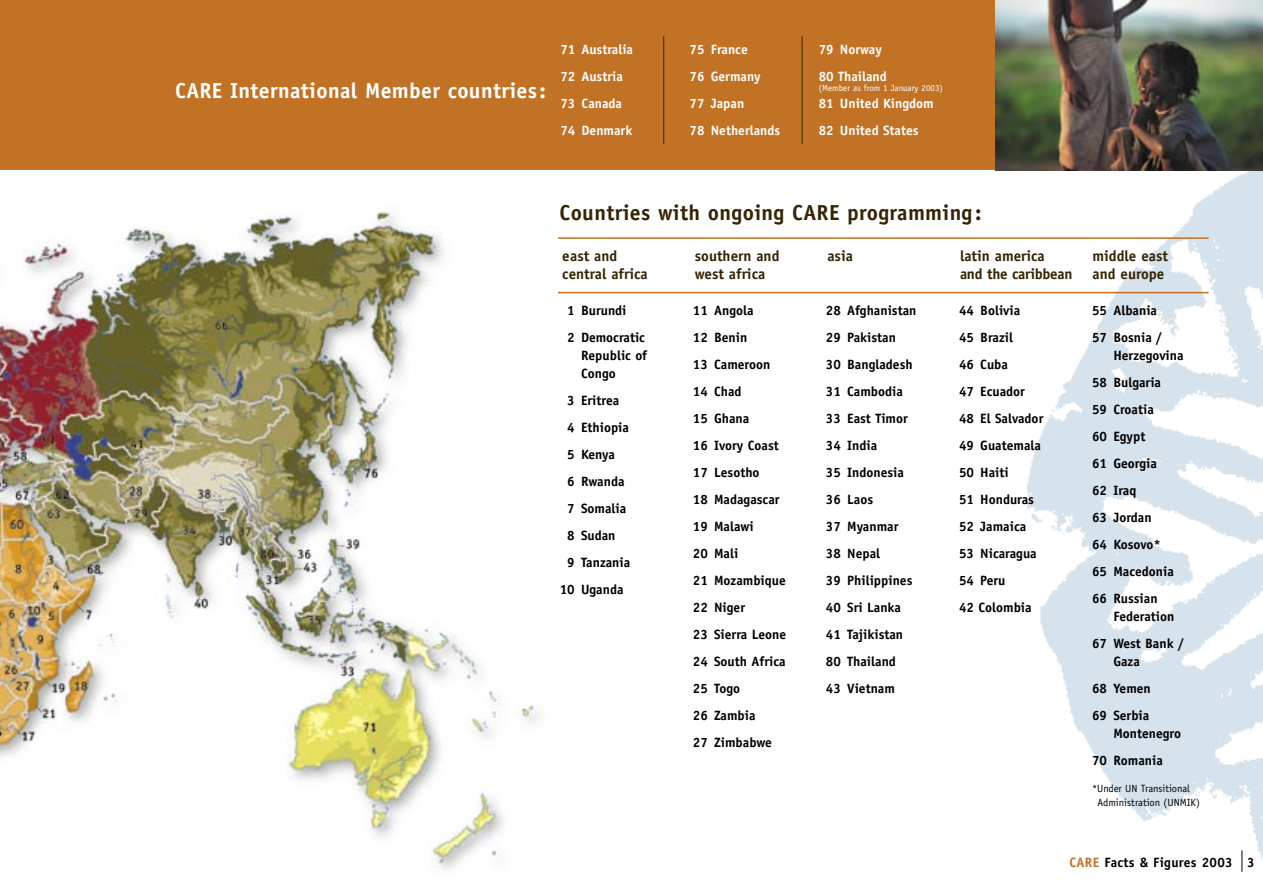
<style>
.page{position:relative;width:1263px;height:893px;background:#fff}
.page>*{position:absolute;margin:0;border:0;box-sizing:border-box;transform-origin:0 0}
.t1{font:700 21.75px "Officina Sans Std";letter-spacing:.015em;color:#352506}
.t2{font:700 21.75px "Officina Sans Std";letter-spacing:.015em;color:#fff}
.t3{font:700 15px/18px "Officina Sans Std";color:#352506}
.t4{font:700 13.5px/27px "Officina Sans Std";color:#000}
.t5{font:700 13.5px/27px "Officina Sans Std";color:#fff}
.t6{font:700 13.5px "Officina Sans Std";letter-spacing:.025em;color:#000}
.t7{font:10.5px/13.5px "Officina Sans Std";color:#000}
.t8{font:9px "Officina Sans Std";color:#fff}
.s1{color:#c27224}
</style>
<div class="page">
<img style="left:1013px;top:170px;width:250px;height:702px">
<div style="left:0;top:0;width:1263px;height:170px;background:#c27224"></div>
<img style="left:0;top:208px;width:541px;height:662px">
<img style="left:995px;top:0;width:268px;height:170px">
<hr style="left:663px;top:36px;width:1px;height:108px;background:#352506">
<hr style="left:802px;top:36px;width:1px;height:108px;background:#352506">
<hr style="left:558px;top:292px;width:650px;height:1px;background:#c27224">
<hr style="left:558px;top:237px;width:650px;height:2px;background:#c27224">
<svg style="left:1242px;top:850px;width:1px;height:22px"></svg>
<h1 class="t2" style="left:175px;top:77px;width:372px">CARE International Member countries:</h1>
<p class="t5" style="left:560px;top:36px;width:74px">71 Australia<br>72 Austria<br>73 Canada<br>74 Denmark</p>
<p class="t5" style="left:689px;top:36px;width:92px">75 France<br>76 Germany<br>77 Japan<br>78 Netherlands</p>
<p class="t5" style="left:819px;top:36px;width:116px">79 Norway<br>80 Thailand<br>81 United Kingdom<br>82 United States</p>
<p class="t8" style="left:819px;top:83px;width:125px">(Member as from 1 January 2003)</p>
<h1 class="t1" style="left:559px;top:199px;width:423px">Countries with ongoing CARE programming:</h1>
<p class="t3" style="left:562px;top:247px;width:87px">east and central africa</p>
<p class="t3" style="left:695px;top:247px;width:86px">southern and west africa</p>
<p class="t3" style="left:827px;top:247px;width:27px">asia</p>
<p class="t3" style="left:960px;top:247px;width:114px">latin america<br>and the caribbean</p>
<p class="t3" style="left:1092px;top:247px;width:77px">middle east and europe</p>
<p class="t4" style="left:567px;top:297px;width:79px">1 Burundi<br>2 Democratic</p>
<p class="t4" style="left:581px;top:346px;width:68px;line-height:18px">Republic of<br>Congo</p>
<p class="t4" style="left:560px;top:387px;width:72px;text-align:center">3 Eritrea<br>4 Ethiopia<br>5 Kenya<br>6 Rwanda<br>7 Somalia<br>8 Sudan<br>9 Tanzania<br>10 Uganda</p>
<p class="t4" style="left:693px;top:297px;width:95px">11 Angola<br>12 Benin<br>13 Cameroon<br>14 Chad<br>15 Ghana<br>16 Ivory Coast<br>17 Lesotho<br>18 Madagascar<br>19 Malawi<br>20 Mali<br>21 Mozambique<br>22 Niger<br>23 Sierra Leone<br>24 South Africa<br>25 Togo<br>26 Zambia<br>27 Zimbabwe</p>
<p class="t4" style="left:826px;top:297px;width:92px">28 Afghanistan<br>29 Pakistan<br>30 Bangladesh<br>31 Cambodia<br>33 East Timor<br>34 India<br>35 Indonesia<br>36 Laos<br>37 Myanmar<br>38 Nepal<br>39 Philippines<br>40 Sri Lanka<br>41 Tajikistan<br>80 Thailand<br>43 Vietnam</p>
<p class="t4" style="left:959px;top:297px;width:86px">44 Bolivia<br>45 Brazil<br>46 Cuba<br>47 Ecuador<br>48 El Salvador<br>49 Guatemala<br>50 Haiti<br>51 Honduras<br>52 Jamaica<br>53 Nicaragua<br>54 Peru<br>42 Colombia</p>
<p class="t4" style="left:1092px;top:297px;width:72px">55 Albania<br>57 Bosnia /</p>
<p class="t4" style="left:1092px;top:342px;width:93px;text-indent:21px">Herzegovina<br>58 Bulgaria<br>59 Croatia<br>60 Egypt<br>61 Georgia<br>62 Iraq<br>63 Jordan<br>64 Kosovo*<br>65 Macedonia<br>66 Russian</p>
<p class="t4" style="left:1092px;top:603px;width:94px;text-indent:21px">Federation<br>67 West Bank /</p>
<p class="t4" style="left:1092px;top:648px;width:60px;text-indent:21px">Gaza<br>68 Yemen<br>69 Serbia</p>
<p class="t4" style="left:1092px;top:720px;width:91px;text-indent:21px">Montenegro<br>70 Romania</p>
<p class="t7" style="left:1098px;top:782px;width:104px;text-indent:-6px">*Under UN Transitional<br>Administration (UNMIK)</p>
<p class="t6" style="left:1069px;top:854px;width:187px"><span class="s1">CARE</span> Facts &amp; Figures 2003 3</p>
</div>
